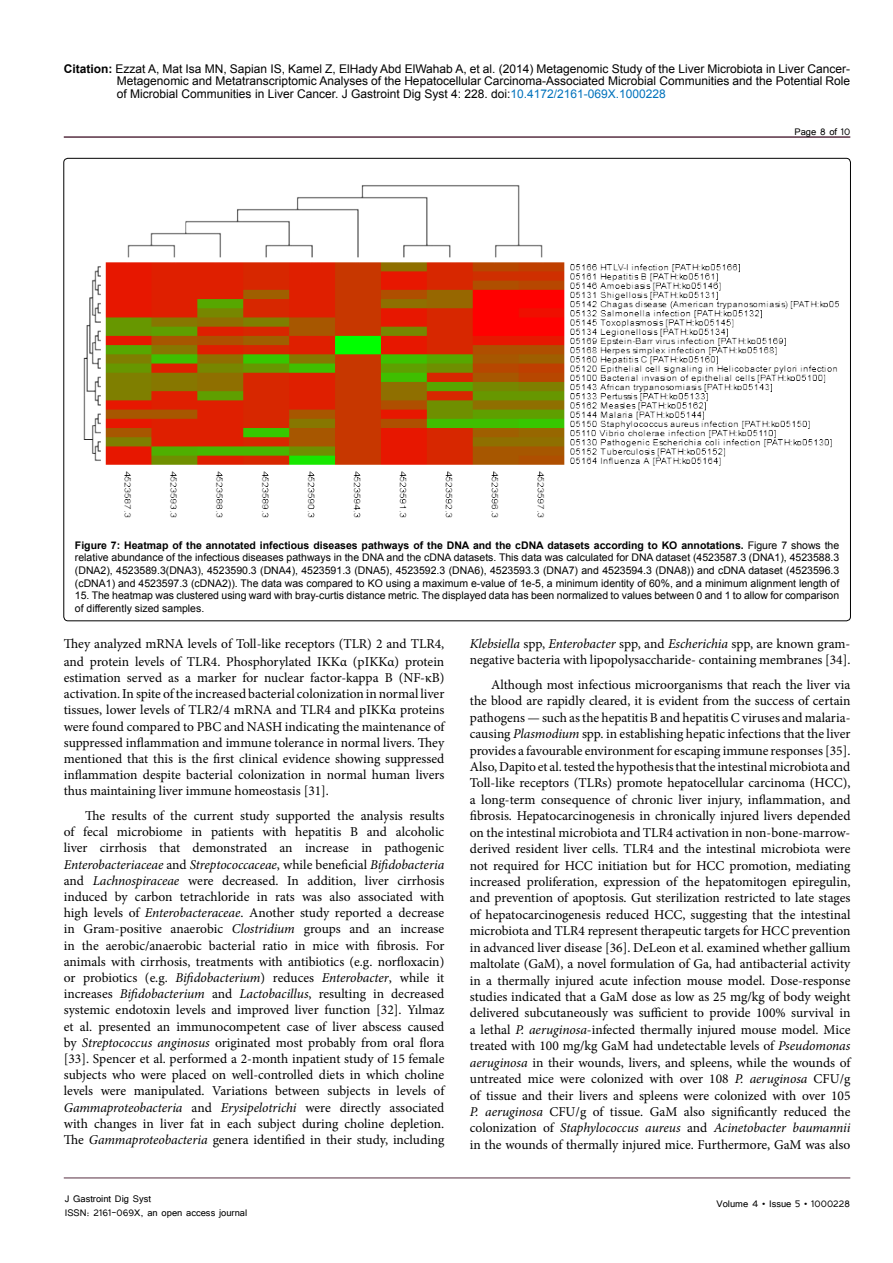
<style>
.page{position:relative;width:893px;height:1263px;background:#fff}
.page>*{position:absolute;margin:0;border:0;box-sizing:border-box;transform-origin:0 0}
.t1{font:13.5px/16.2px "Minion Pro";color:#000;text-align:justify}
.t2{font:12px/12.6px "Arial";color:#000;text-align:justify}
.t3{font:12px/14.4px "Tunga";color:#000}
.t4{font:10.5px/12.6px "Arial";color:#000;text-align:justify}
.s1{font-weight:700}
.s2{color:#0072bc}
.s3{font-style:italic}
</style>
<div class="page">
<hr style="left:64px;top:1178px;width:786px;height:1px;background:#572f42">
<hr style="left:64px;top:136px;width:786px;height:2px;background:#572f42">
<img style="left:83px;top:185px;width:756px;height:333px">
<p class="t2" style="left:117px;top:62px;width:735px;text-indent:-53px"><span class="s1">Citation:</span> Ezzat A, Mat Isa MN, Sapian IS, Kamel Z, ElHady Abd ElWahab A, et al. (2014) Metagenomic Study of the Liver Microbiota in Liver Cancer-Metagenomic and Metatranscriptomic Analyses of the Hepatocellular Carcinoma-Associated Microbial Communities and the Potential Role of Microbial Communities in Liver Cancer. J Gastroint Dig Syst 4: 228. doi:<span class="s2">10.4172/2161-069X.1000228</span></p>
<p class="t3" style="left:794px;top:123px;width:58px">Page 8 of 10</p>
<p class="t4" style="left:75px;top:539px;width:766px"><span class="s1">Figure 7: Heatmap of the annotated infectious diseases pathways of the DNA and the cDNA datasets according to KO annotations.</span> Figure 7 shows the relative abundance of the infectious diseases pathways in the DNA and the cDNA datasets. This data was calculated for DNA dataset (4523587.3 (DNA1), 4523588.3 (DNA2), 4523589.3(DNA3), 4523590.3 (DNA4), 4523591.3 (DNA5), 4523592.3 (DNA6), 4523593.3 (DNA7) and 4523594.3 (DNA8)) and cDNA dataset (4523596.3 (cDNA1) and 4523597.3 (cDNA2)). The data was compared to KO using a maximum e-value of 1e-5, a minimum identity of 60%, and a minimum alignment length of</p>
<p class="t4" style="left:75px;top:589px;width:766px">15. The heatmap was clustered using ward with bray-curtis distance metric. The displayed data has been normalized to values between 0 and 1 to allow for comparison of differently sized samples.</p>
<p class="t1" style="left:470px;top:635px;width:382px"><span class="s3">Klebsiella</span> spp, <span class="s3">Enterobacter</span> spp, and <span class="s3">Escherichia</span> spp, are known gram&shy;negative bacteria with lipopolysaccharide- containing membranes [34].</p>
<p class="t1" style="left:470px;top:676px;width:382px;text-indent:21px">Although most infectious microorganisms that reach the liver via the blood are rapidly cleared, it is evident from the success of certain pathogens — such as the hepatitis B and hepatitis C viruses and malaria&shy;causing <span class="s3">Plasmodium</span> spp. in establishing hepatic infections that the liver provides a favourable environment for escaping immune responses [35].<br>Also, Dapito et al. tested the hypothesis that the intestinal microbiota and Toll-like receptors (TLRs) promote hepatocellular carcinoma (HCC), a long-term consequence of chronic liver injury, inflammation, and fibrosis. Hepatocarcinogenesis in chronically injured livers depended on the intestinal microbiota and TLR4 activation in non-bone-marrow&shy;derived resident liver cells. TLR4 and the intestinal microbiota were not required for HCC initiation but for HCC promotion, mediating increased proliferation, expression of the hepatomitogen epiregulin, and prevention of apoptosis. Gut sterilization restricted to late stages of hepatocarcinogenesis reduced HCC, suggesting that the intestinal microbiota and TLR4 represent therapeutic targets for HCC prevention in advanced liver disease [36]. DeLeon et al. examined whether gallium maltolate (GaM), a novel formulation of Ga, had antibacterial activity in a thermally injured acute infection mouse model. Dose-response studies indicated that a GaM dose as low as 25 mg/kg of body weight delivered subcutaneously was sufficient to provide 100% survival in a lethal <span class="s3">P. aeruginosa</span>-infected thermally injured mouse model. Mice treated with 100 mg/kg GaM had undetectable levels of <span class="s3">Pseudomonas aeruginosa</span> in their wounds, livers, and spleens, while the wounds of untreated mice were colonized with over 108 <span class="s3">P. aeruginosa</span> CFU/g of tissue and their livers and spleens were colonized with over 105<br><span class="s3">P. aeruginosa</span> CFU/g of tissue. GaM also significantly reduced the colonization of <span class="s3">Staphylococcus aureus</span> and <span class="s3">Acinetobacter baumannii </span>in the wounds of thermally injured mice. Furthermore, GaM was also</p>
<p class="t1" style="left:64px;top:634px;width:382px;line-height:18px">They analyzed mRNA levels of Toll-like receptors (TLR) 2 and TLR4, and protein levels of TLR4. Phosphorylated IKKα (pIKKα) protein</p>
<p class="t1" style="left:64px;top:669px;width:382px">estimation served as a marker for nuclear factor-kappa B (NF-κB) activation. In spite of the increased bacterial colonization in normal liver tissues, lower levels of TLR2/4 mRNA and TLR4 and pIKKα proteins were found compared to PBC and NASH indicating the maintenance of suppressed inflammation and immune tolerance in normal livers. They mentioned that this is the first clinical evidence showing suppressed inflammation despite bacterial colonization in normal human livers thus maintaining liver immune homeostasis [31].</p>
<p class="t1" style="left:64px;top:808px;width:382px;text-indent:21px">The results of the current study supported the analysis results of fecal microbiome in patients with hepatitis B and alcoholic liver cirrhosis that demonstrated an increase in pathogenic <span class="s3">Enterobacteriaceae</span> and <span class="s3">Streptococcaceae</span>, while beneficial <span class="s3">Bifidobacteria </span>and <span class="s3">Lachnospiraceae</span> were decreased. In addition, liver cirrhosis induced by carbon tetrachloride in rats was also associated with high levels of <span class="s3">Enterobacteraceae</span>. Another study reported a decrease in Gram-positive anaerobic <span class="s3">Clostridium</span> groups and an increase in the aerobic/anaerobic bacterial ratio in mice with fibrosis. For animals with cirrhosis, treatments with antibiotics (e.g. norfloxacin) or probiotics (e.g. <span class="s3">Bifidobacterium</span>) reduces <span class="s3">Enterobacter</span>, while it increases <span class="s3">Bifidobacterium</span> and <span class="s3">Lactobacillus</span>, resulting in decreased systemic endotoxin levels and improved liver function [32]. Yılmaz et al. presented an immunocompetent case of liver abscess caused by <span class="s3">Streptococcus anginosus</span> originated most probably from oral flora [33]. Spencer et al. performed a 2-month inpatient study of 15 female subjects who were placed on well-controlled diets in which choline levels were manipulated. Variations between subjects in levels of <span class="s3">Gammaproteobacteria</span> and <span class="s3">Erysipelotrichi</span> were directly associated with changes in liver fat in each subject during choline depletion.<br>The <span class="s3">Gammaproteobacteria</span> genera identified in their study, including</p>
<p class="t3" style="left:65px;top:1190px;width:184px">J Gastroint Dig Syst<br>ISSN: 2161-069X, an open access journal</p>
<p class="t3" style="left:716px;top:1196px;width:135px">Volume 4 • Issue 5 • 1000228</p>
</div>
